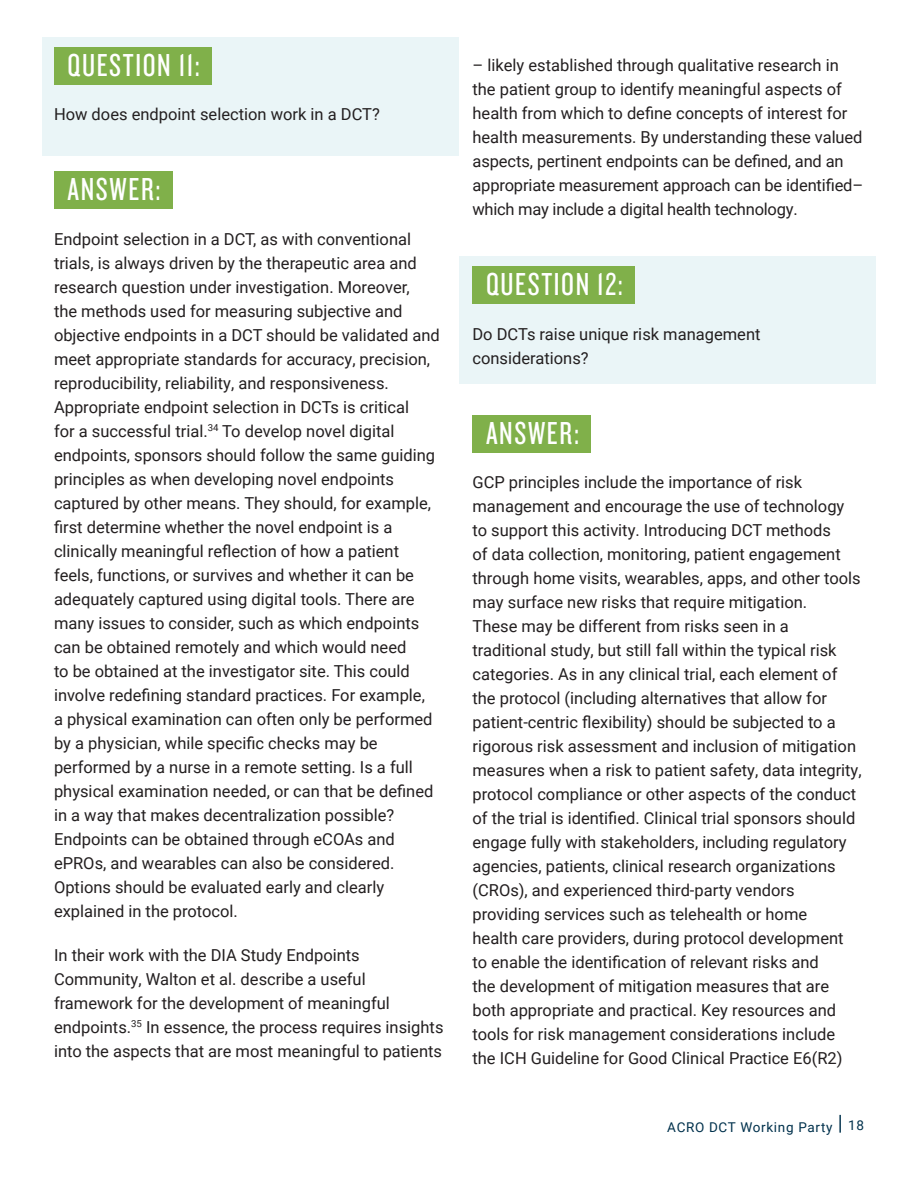
<style>
.page{position:relative;width:918px;height:1188px;background:#fff}
.page>*{position:absolute;margin:0;border:0;box-sizing:border-box;transform-origin:0 0}
.Short_headers{font:33px "Knockout HTF28 Junior Featherwt";letter-spacing:.05em;color:#fff}
.t1{font:16.5px/24px "Roboto";color:#231f20}
.t2{font:13.5px "Roboto";letter-spacing:.05em;color:#00314c}
.s1{font-size:21px}
</style>
<div class="page">
<div style="left:42px;top:37px;width:417px;height:119px;background:#eaf5f7"></div>
<div style="left:459px;top:256px;width:417px;height:128px;background:#eaf5f7"></div>
<div style="left:54px;top:47px;width:158px;height:38px;background:#80b04a"></div>
<div style="left:54px;top:172px;width:119px;height:37px;background:#80b04a"></div>
<div style="left:472px;top:267px;width:163px;height:37px;background:#80b04a"></div>
<div style="left:472px;top:415px;width:119px;height:37px;background:#80b04a"></div>
<p class="Short_headers" style="left:68px;top:49px;width:134px">QUESTION 11:</p>
<p class="t1" style="left:54px;top:102px;width:327px">How does endpoint selection work in a DCT?</p>
<p class="Short_headers" style="left:68px;top:173px;width:95px">ANSWER:</p>
<p class="t1" style="left:54px;top:226px;width:387px">Endpoint selection in a DCT, as with conventional trials, is always driven by the therapeutic area and research question under investigation. Moreover,<br>the methods used for measuring subjective and objective endpoints in a DCT should be validated and meet appropriate standards for accuracy, precision, reproducibility, reliability, and responsiveness.<br>Appropriate endpoint selection in DCTs is critical<br>for a successful trial.<sup>34</sup> To develop novel digital endpoints, sponsors should follow the same guiding principles as when developing novel endpoints captured by other means. They should, for example, first determine whether the novel endpoint is a clinically meaningful reflection of how a patient feels, functions, or survives and whether it can be adequately captured using digital tools. There are many issues to consider, such as which endpoints can be obtained remotely and which would need<br>to be obtained at the investigator site. This could involve redefining standard practices. For example,<br>a physical examination can often only be performed by a physician, while specific checks may be performed by a nurse in a remote setting. Is a full physical examination needed, or can that be defined in a way that makes decentralization possible?<br>Endpoints can be obtained through eCOAs and ePROs, and wearables can also be considered.<br>Options should be evaluated early and clearly explained in the protocol.</p>
<p class="t1" style="left:54px;top:942px;width:391px">In their work with the DIA Study Endpoints Community, Walton et al. describe a useful framework for the development of meaningful endpoints.<sup>35</sup> In essence, the process requires insights into the aspects that are most meaningful to patients</p>
<p class="t1" style="left:472px;top:53px;width:392px">– likely established through qualitative research in the patient group to identify meaningful aspects of health from which to define concepts of interest for health measurements. By understanding these valued aspects, pertinent endpoints can be defined, and an appropriate measurement approach can be identified– which may include a digital health technology.</p>
<p class="Short_headers" style="left:486px;top:268px;width:138px">QUESTION 12:</p>
<p class="t1" style="left:472px;top:321px;width:290px">Do DCTs raise unique risk management considerations?</p>
<p class="Short_headers" style="left:486px;top:416px;width:95px">ANSWER:</p>
<p class="t1" style="left:472px;top:470px;width:391px">GCP principles include the importance of risk management and encourage the use of technology to support this activity. Introducing DCT methods<br>of data collection, monitoring, patient engagement through home visits, wearables, apps, and other tools may surface new risks that require mitigation.<br>These may be different from risks seen in a traditional study, but still fall within the typical risk categories. As in any clinical trial, each element of the protocol (including alternatives that allow for patient-centric flexibility) should be subjected to a rigorous risk assessment and inclusion of mitigation measures when a risk to patient safety, data integrity, protocol compliance or other aspects of the conduct of the trial is identified. Clinical trial sponsors should engage fully with stakeholders, including regulatory agencies, patients, clinical research organizations (CROs), and experienced third-party vendors providing services such as telehealth or home<br>health care providers, during protocol development to enable the identification of relevant risks and<br>the development of mitigation measures that are both appropriate and practical. Key resources and tools for risk management considerations include the ICH Guideline for Good Clinical Practice E6(R2)</p>
<p class="t2" style="left:667px;top:1118px;width:198px">ACRO DCT Working Party <span class="s1">|</span> 18</p>
</div>
